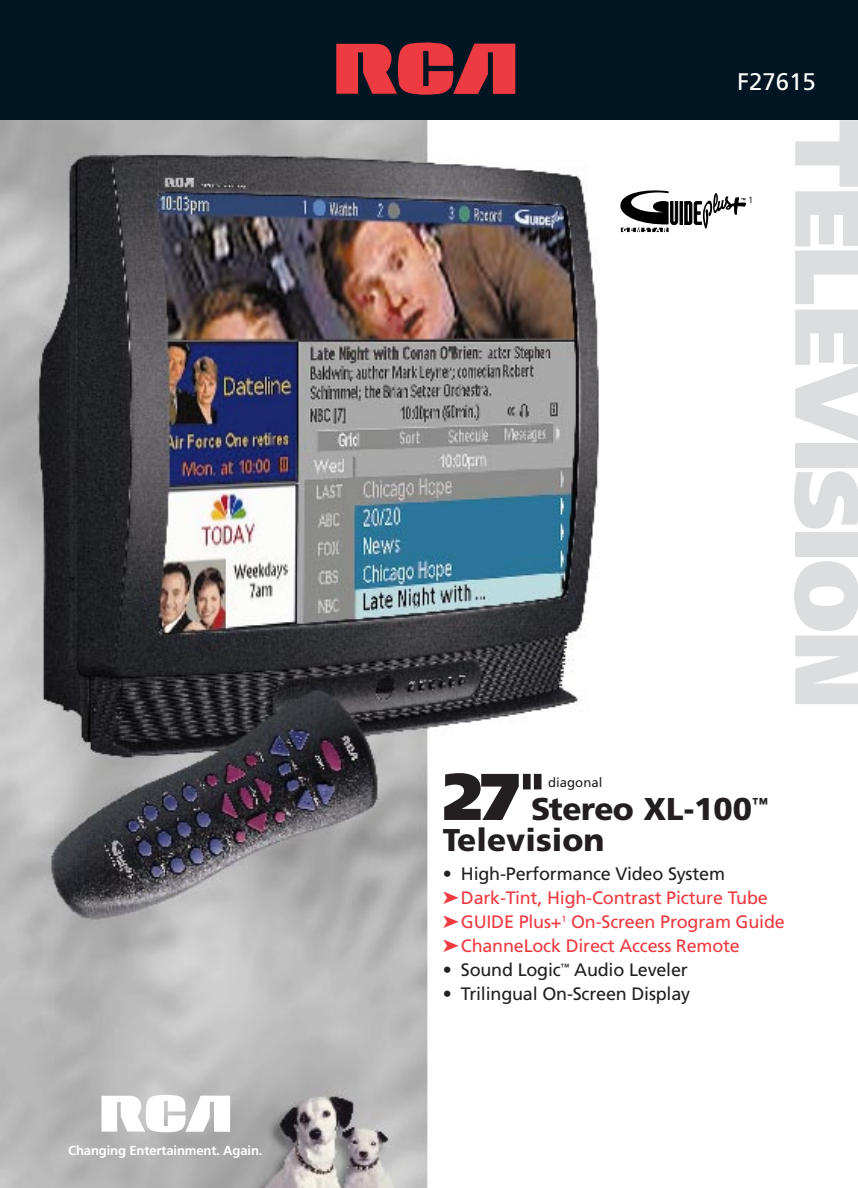
<style>
.page{position:relative;width:858px;height:1188px;background:#fff}
.page>*{position:absolute;margin:0;border:0;box-sizing:border-box;transform-origin:0 0}
.t1{font:900 90px "Frutiger";letter-spacing:-.02em;color:#dcdddf}
.t2{font:900 31.5px/31.5px "Frutiger";color:#231f20}
.t3{font:24px "Frutiger";color:#fff}
.t4{font:18px/24px "Frutiger";letter-spacing:-.01em;color:#ee3a41}
.t5{font:18px "Frutiger";letter-spacing:-.01em;color:#231f20}
.t6{font:13.2px "Frutiger";color:#231f20}
.t7{font:700 13.05px "Frutiger";letter-spacing:-.01em;color:#fff}
.t8{font:9px "Frutiger";color:#231f20;scale:.9 1}
.s1{font-size:66px}
.s2{color:#231f20}
</style>
<div class="page">
<img style="left:0;top:120px;width:599px;height:1067px">
<div style="left:0;top:0;width:858px;height:120px;background:#011622"></div>
<svg style="left:336px;top:42px;width:179px;height:53px"></svg>
<div style="left:680px;top:201px;width:3px;height:24px;background:#000;border:1px solid #000"></div>
<svg style="left:684px;top:193px;width:62px;height:36px"></svg>
<svg style="left:620px;top:190px;width:58px;height:42px"></svg>
<svg style="left:102px;top:1094px;width:128px;height:39px"></svg>
<p class="t7" style="left:68px;top:1145px;width:196px">Changing Entertainment. Again.</p>
<h3 class="t3" style="left:737px;top:72px;width:80px">F27615</h3>
<h1 class="t1" style="left:863px;top:119px;width:590px;rotate:90deg">TELEVISION</h1>
<p class="t8" style="left:748px;top:196px;width:7px">1</p>
<h2 class="t2" style="left:443px;top:796px;width:326px"><span class="s1">27</span><sup>"</sup>Stereo XL-100<sup>™<br></sup>Television</h2>
<p class="t4" style="left:443px;top:863px;width:343px"><span class="s2">• High-Performance Video System </span>➤Dark-Tint, High-Contrast Picture Tube ➤GUIDE Plus+<sup>1</sup> On-Screen Program Guide ➤ChanneLock Direct Access Remote</p>
<p class="t5" style="left:443px;top:962px;width:247px">• Sound Logic<sup>™</sup> Audio Leveler</p>
<p class="t5" style="left:443px;top:986px;width:249px">• Trilingual On-Screen Display</p>
<p class="t6" style="left:548px;top:777px;width:56px">diagonal</p>
</div>
